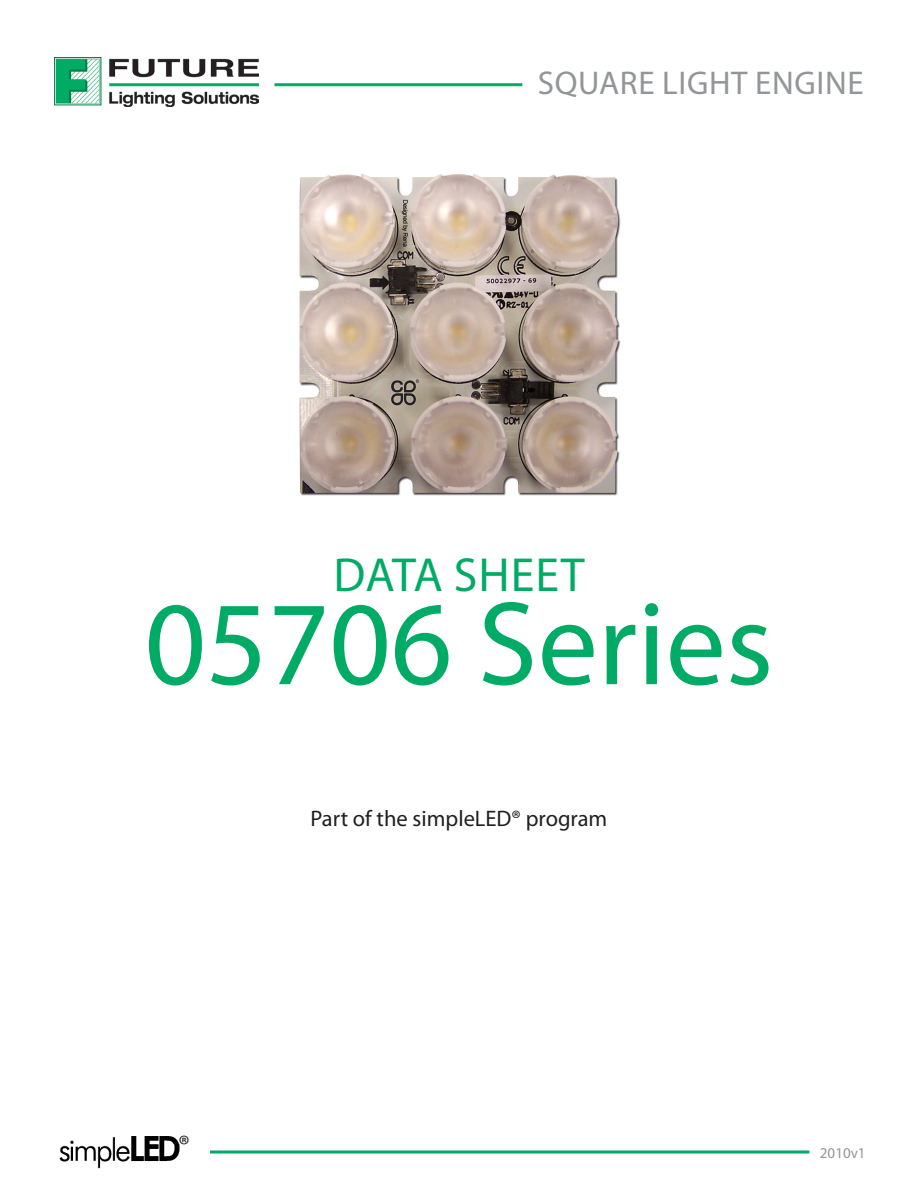
<style>
.page{position:relative;width:918px;height:1188px;background:#fff}
.page>*{position:absolute;margin:0;border:0;box-sizing:border-box;transform-origin:0 0}
.t1{font:120px "Myriad Pro";color:#00ab66}
.t2{font:48px "Myriad Pro";letter-spacing:.015em;color:#00ab66}
.t3{font:33px "Myriad Pro";letter-spacing:.02em;color:#939598}
.Main_Header{font:27px "Myriad Pro";color:#231f20}
.Body{font:22.5px "Myriad Pro";color:#231f20}
.t4{font:15px "Myriad Pro";color:#939598}
</style>
<div class="page">
<hr style="left:274px;top:83px;width:248px;height:3px;background:#00ab66">
<svg style="left:210px;top:1150px;width:599px;height:4px;background:#3fbf8c"></svg>
<img style="left:54px;top:57px;width:204px;height:49px">
<img style="left:59px;top:1136px;width:121px;height:33px">
<img style="left:299px;top:173px;width:322px;height:323px">
<p class="t3" style="left:538px;top:63px;width:327px">square light engine</p>
<p class="t2" style="left:333px;top:545px;width:253px">Data Sheet</p>
<p class="t1" style="left:145px;top:570px;width:630px">05706 Series</p>
<p class="Main_Header" style="left:178px;top:1129px;width:13px">®</p>
<p class="Body" style="left:311px;top:805px;width:298px">Part of the simpleLED® program</p>
<p class="t4" style="left:820px;top:1144px;width:47px">2010v1</p>
</div>
